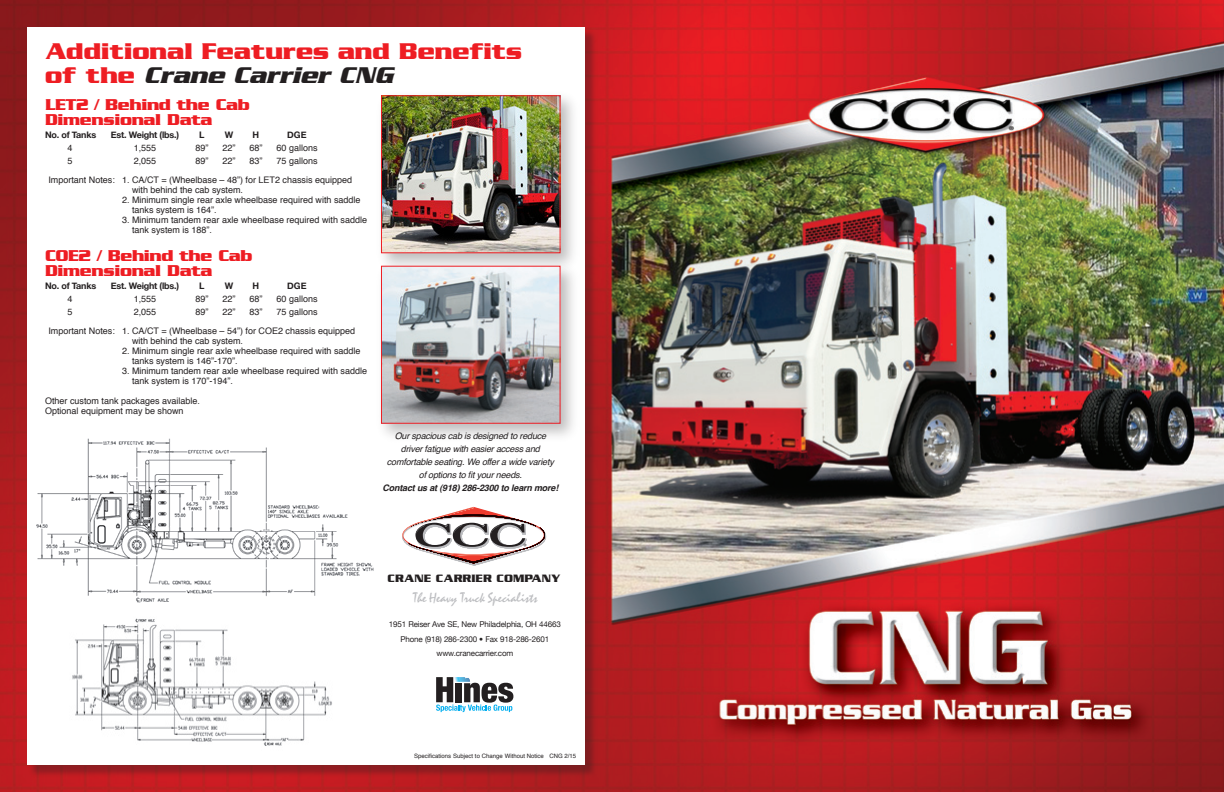
<style>
.page{position:relative;width:1224px;height:792px;background:#fff}
.page>*{position:absolute;margin:0;border:0;box-sizing:border-box;transform-origin:0 0}
.t1{font:700 24.6px/23.7px "Serpentine ICG";color:#ee1d23}
.t2{font:700 17px/15px "Serpentine";letter-spacing:-.02em;color:#ee1d23}
.t3{font:13.6px "Mistral";color:#bcbdc0}
.t4{font:700 11.6px "Serpentine ICG";color:#231f20}
.t5{font:9px/10px "Helvetica";color:#231f20}
.t6{font:italic 9px/13px "Helvetica";letter-spacing:-.02em;color:#231f20;text-align:center}
.t7{font:700 9px "Helvetica Neue";letter-spacing:-.02em;color:#231f20}
.t8{font:italic 700 9px "Helvetica";letter-spacing:-.02em;color:#231f20}
.t9{font:8px/14.3px "Helvetica Neue";letter-spacing:-.02em;color:#231f20;text-align:center}
.t10{font:6px "Helvetica";color:#231f20}
.s1{font-style:italic;color:#231f20}
</style>
<div class="page">
<img style="left:0;top:0;width:1224px;height:792px">
<div style="left:27px;top:28px;width:571px;height:750px;background:#231f20;opacity:.34"></div>
<div style="left:27px;top:27px;width:558px;height:738px;background:#fff"></div>
<svg style="left:402px;top:506px;width:145px;height:60px"></svg>
<svg style="left:436px;top:677px;width:77px;height:35px"></svg>
<div style="left:377px;top:91px;width:203px;height:181px;background:#231f20;opacity:.3"></div>
<img style="left:383px;top:98px;width:175px;height:153px">
<div style="left:381px;top:96px;width:179px;height:157px;border:1px solid #ee1d23"></div>
<img style="left:36px;top:438px;width:338px;height:165px">
<img style="left:72px;top:618px;width:260px;height:128px">
<div style="left:377px;top:261px;width:203px;height:182px;background:#231f20;opacity:.3"></div>
<img style="left:383px;top:268px;width:175px;height:153px">
<h1 class="t1" style="left:45px;top:39px;width:479px">Additional Features and Benefits of the <span class="s1">Crane Carrier CNG</span></h1>
<h2 class="t2" style="left:45px;top:97px;width:206px">LET2 / Behind the Cab<br>Dimensional Data</h2>
<p class="t7" style="left:45px;top:129px;width:53px">No. of Tanks</p>
<p class="t7" style="left:111px;top:129px;width:70px">Est. Weight (lbs.)</p>
<p class="t7" style="left:199px;top:129px;width:7px">L</p>
<p class="t7" style="left:225px;top:129px;width:10px">W</p>
<p class="t7" style="left:253px;top:129px;width:8px">H</p>
<p class="t7" style="left:287px;top:129px;width:21px">DGE</p>
<p class="t5" style="left:68px;top:143px;width:7px">4</p>
<p class="t5" style="left:134px;top:143px;width:24px">1,555</p>
<p class="t5" style="left:196px;top:143px;width:15px">89”</p>
<p class="t5" style="left:222px;top:143px;width:15px">22”</p>
<p class="t5" style="left:250px;top:143px;width:15px">68”</p>
<p class="t5" style="left:276px;top:143px;width:43px">60 gallons</p>
<p class="t5" style="left:68px;top:156px;width:7px">5</p>
<p class="t5" style="left:134px;top:156px;width:24px">2,055</p>
<p class="t5" style="left:196px;top:156px;width:15px">89”</p>
<p class="t5" style="left:223px;top:156px;width:15px">22”</p>
<p class="t5" style="left:250px;top:156px;width:15px">83”</p>
<p class="t5" style="left:48px;top:152px;width:305px;line-height:19px;text-indent:228px">75 gallons<br>Important Notes: 1. CA/CT = (Wheelbase – 48”) for LET2 chassis equipped</p>
<p class="t5" style="left:132px;top:185px;width:113px">with behind the cab system.</p>
<p class="t5" style="left:132px;top:195px;width:230px;text-indent:-10px">2. Minimum single rear axle wheelbase required with saddle tanks system is 164”.</p>
<p class="t5" style="left:132px;top:215px;width:237px;text-indent:-10px">3. Minimum tandem rear axle wheelbase required with saddle tank system is 188”.</p>
<h2 class="t2" style="left:45px;top:248px;width:209px">COE2 / Behind the Cab<br>Dimensional Data</h2>
<p class="t7" style="left:45px;top:280px;width:53px">No. of Tanks</p>
<p class="t7" style="left:111px;top:280px;width:70px">Est. Weight (lbs.)</p>
<p class="t7" style="left:199px;top:280px;width:7px">L</p>
<p class="t7" style="left:225px;top:280px;width:10px">W</p>
<p class="t7" style="left:253px;top:280px;width:8px">H</p>
<p class="t7" style="left:287px;top:280px;width:21px">DGE</p>
<p class="t5" style="left:68px;top:294px;width:7px">4</p>
<p class="t5" style="left:134px;top:294px;width:24px">1,555</p>
<p class="t5" style="left:196px;top:294px;width:15px">89”</p>
<p class="t5" style="left:222px;top:294px;width:15px">22”</p>
<p class="t5" style="left:250px;top:294px;width:15px">68”</p>
<p class="t5" style="left:276px;top:294px;width:43px">60 gallons</p>
<p class="t5" style="left:68px;top:307px;width:7px">5</p>
<p class="t5" style="left:134px;top:307px;width:24px">2,055</p>
<p class="t5" style="left:196px;top:307px;width:15px">89”</p>
<p class="t5" style="left:223px;top:307px;width:15px">22”</p>
<p class="t5" style="left:250px;top:307px;width:15px">83”</p>
<p class="t5" style="left:48px;top:303px;width:308px;line-height:19px;text-indent:228px">75 gallons<br>Important Notes: 1. CA/CT = (Wheelbase – 54”) for COE2 chassis equipped</p>
<p class="t5" style="left:132px;top:336px;width:113px">with behind the cab system.</p>
<p class="t5" style="left:132px;top:346px;width:230px;text-indent:-10px">2. Minimum single rear axle wheelbase required with saddle tanks system is 146”-170”.</p>
<p class="t5" style="left:132px;top:366px;width:237px;text-indent:-10px">3. Minimum tandem rear axle wheelbase required with saddle tank system is 170”-194”.</p>
<p class="t5" style="left:45px;top:396px;width:157px">Other custom tank packages available.<br>Optional equipment may be shown</p>
<p class="t6" style="left:387px;top:430px;width:169px">Our spacious cab is designed to reduce driver fatigue with easier access and comfortable seating. We offer a wide variety of options to fit your needs.</p>
<p class="t8" style="left:382px;top:481px;width:177px">Contact us at (918) 286-2300 to learn more!</p>
<p class="t4" style="left:388px;top:571px;width:175px">CRANE CARRIER COMPANY</p>
<h3 class="t3" style="left:412px;top:590px;width:126px">The Heavy Truck Specialists</h3>
<p class="t9" style="left:389px;top:617px;width:173px">1951 Reiser Ave SE, New Philadelphia, OH 44663<br>Phone (918) 286-2300 • Fax 918-286-2601 www.cranecarrier.com</p>
<p class="t10" style="left:414px;top:751px;width:163px">Specifications Subject to Change Without Notice CNG 2/15</p>
</div>
